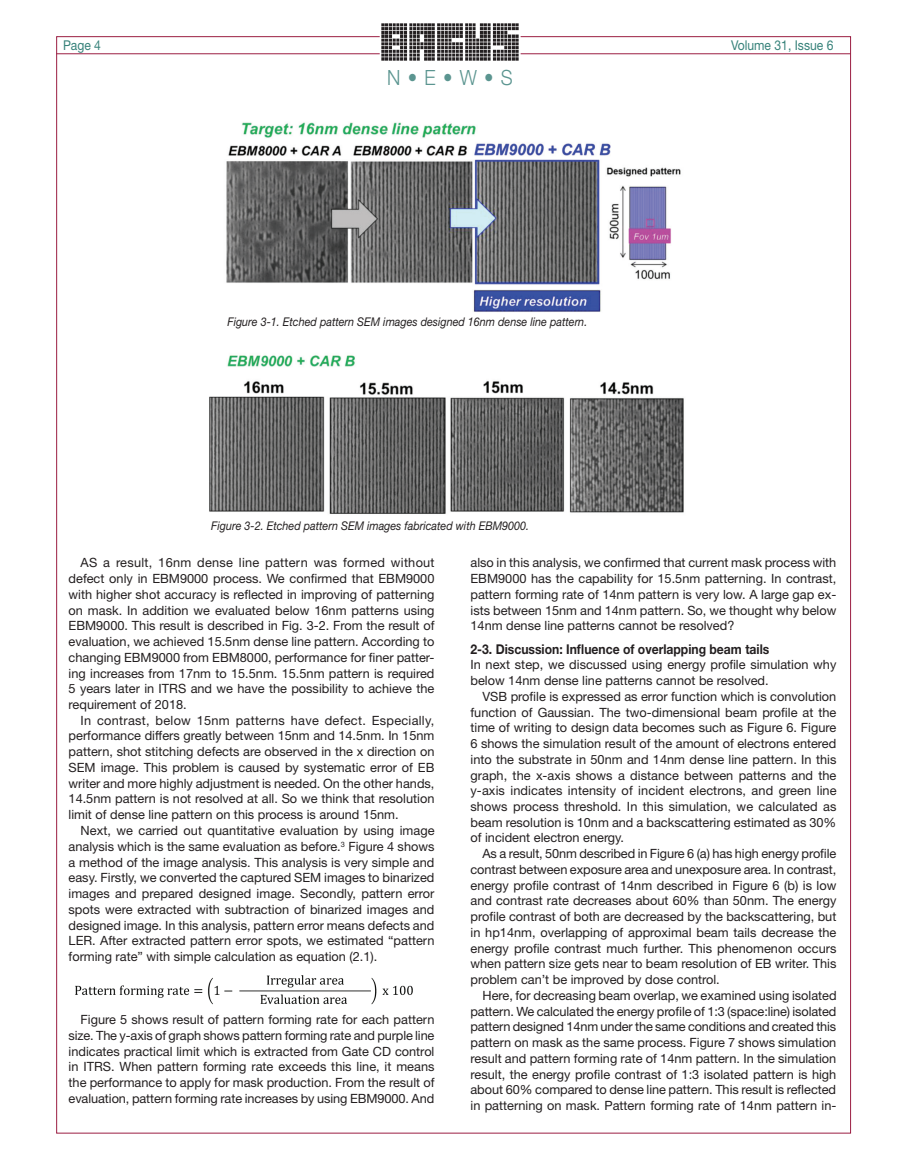
<style>
.page{position:relative;width:905px;height:1161px;background:#fff}
.page>*{position:absolute;margin:0;border:0;box-sizing:border-box;transform-origin:0 0}
.t1{font:300 21px "Helvetica Neue";color:#5b9590;scale:.9 1}
.t2{font:700 13.5px "Helvetica Neue";color:#231f20;scale:.9 1}
.t3{font:13.5px "Helvetica Neue";color:#37827a;scale:.9 1}
.t4{font:12.75px/15.8px "Helvetica Neue";color:#231f20;text-align:justify}
.t5{font:italic 12px "Helvetica Neue";color:#231f20;scale:.9 1}
</style>
<div class="page">
<img style="left:75px;top:975px;width:338px;height:30px">
<img style="left:226px;top:122px;width:455px;height:190px">
<img style="left:209px;top:355px;width:475px;height:159px">
<hr style="left:56px;top:53px;width:794px;height:1px;background:#9b1e42">
<div style="left:380px;top:19px;width:140px;height:52px;background:#fff"></div>
<img style="left:382px;top:24px;width:137px;height:37px">
<p class="t3" style="left:63px;top:37px;width:44px">Page 4</p>
<p class="t3" style="left:731px;top:37px;width:115px">Volume 31, Issue 6</p>
<h1 class="t1" style="left:387px;top:64px;width:141px">N • E • W • S</h1>
<p class="t5" style="left:227px;top:315px;width:401px">Figure 3-1. Etched pattern SEM images designed 16nm dense line pattern.</p>
<p class="t5" style="left:211px;top:519px;width:355px">Figure 3-2. Etched pattern SEM images fabricated with EBM9000.</p>
<p class="t4" style="left:69px;top:555px;width:367px;text-indent:12px">AS a result, 16nm dense line pattern was formed without defect only in EBM9000 process. We confirmed that EBM9000 with higher shot accuracy is reflected in improving of patterning on mask. In addition we evaluated below 16nm patterns using EBM9000. This result is described in Fig. 3-2. From the result of evaluation, we achieved 15.5nm dense line pattern. According to changing EBM9000 from EBM8000, performance for finer patter&shy;ing increases from 17nm to 15.5nm. 15.5nm pattern is required 5 years later in ITRS and we have the possibility to achieve the requirement of 2018.</p>
<p class="t4" style="left:69px;top:712px;width:367px;text-indent:12px">In contrast, below 15nm patterns have defect. Especially, performance differs greatly between 15nm and 14.5nm. In 15nm pattern, shot stitching defects are observed in the x direction on SEM image. This problem is caused by systematic error of EB writer and more highly adjustment is needed. On the other hands, 14.5nm pattern is not resolved at all. So we think that resolution limit of dense line pattern on this process is around 15nm.</p>
<p class="t4" style="left:69px;top:822px;width:367px;text-indent:12px">Next, we carried out quantitative evaluation by using image analysis which is the same evaluation as before.<sup>3</sup> Figure 4 shows a method of the image analysis. This analysis is very simple and easy. Firstly, we converted the captured SEM images to binarized images and prepared designed image. Secondly, pattern error spots were extracted with subtraction of binarized images and designed image. In this analysis, pattern error means defects and LER. After extracted pattern error spots, we estimated “pattern forming rate” with simple calculation as equation (2.1).</p>
<p class="t4" style="left:69px;top:1011px;width:367px;text-indent:12px">Figure 5 shows result of pattern forming rate for each pattern size. The y-axis of graph shows pattern forming rate and purple line indicates practical limit which is extracted from Gate CD control in ITRS. When pattern forming rate exceeds this line, it means the performance to apply for mask production. From the result of evaluation, pattern forming rate increases by using EBM9000. And</p>
<p class="t4" style="left:470px;top:555px;width:367px">also in this analysis, we confirmed that current mask process with EBM9000 has the capability for 15.5nm patterning. In contrast, pattern forming rate of 14nm pattern is very low. A large gap ex&shy;ists between 15nm and 14nm pattern. So, we thought why below 14nm dense line patterns cannot be resolved?</p>
<p class="t2" style="left:470px;top:640px;width:333px">2-3. Discussion: Influence of overlapping beam tails</p>
<p class="t4" style="left:470px;top:657px;width:367px">In next step, we discussed using energy profile simulation why below 14nm dense line patterns cannot be resolved.</p>
<p class="t4" style="left:470px;top:688px;width:367px;text-indent:12px">VSB profile is expressed as error function which is convolution function of Gaussian. The two-dimensional beam profile at the time of writing to design data becomes such as Figure 6. Figure 6 shows the simulation result of the amount of electrons entered into the substrate in 50nm and 14nm dense line pattern. In this graph, the x-axis shows a distance between patterns and the y-axis indicates intensity of incident electrons, and green line shows process threshold. In this simulation, we calculated as beam resolution is 10nm and a backscattering estimated as 30% of incident electron energy.</p>
<p class="t4" style="left:470px;top:846px;width:367px;text-indent:12px">As a result, 50nm described in Figure 6 (a) has high energy profile contrast between exposure area and unexposure area. In contrast, energy profile contrast of 14nm described in Figure 6 (b) is low and contrast rate decreases about 60% than 50nm. The energy profile contrast of both are decreased by the backscattering, but in hp14nm, overlapping of approximal beam tails decrease the energy profile contrast much further. This phenomenon occurs when pattern size gets near to beam resolution of EB writer. This problem can’t be improved by dose control.</p>
<p class="t4" style="left:470px;top:987px;width:367px;text-indent:12px">Here, for decreasing beam overlap, we examined using isolated pattern. We calculated the energy profile of 1:3 (space:line) isolated pattern designed 14nm under the same conditions and created this pattern on mask as the same process. Figure 7 shows simulation result and pattern forming rate of 14nm pattern. In the simulation result, the energy profile contrast of 1:3 isolated pattern is high about 60% compared to dense line pattern. This result is reflected in patterning on mask. Pattern forming rate of 14nm pattern in-</p>
</div>
